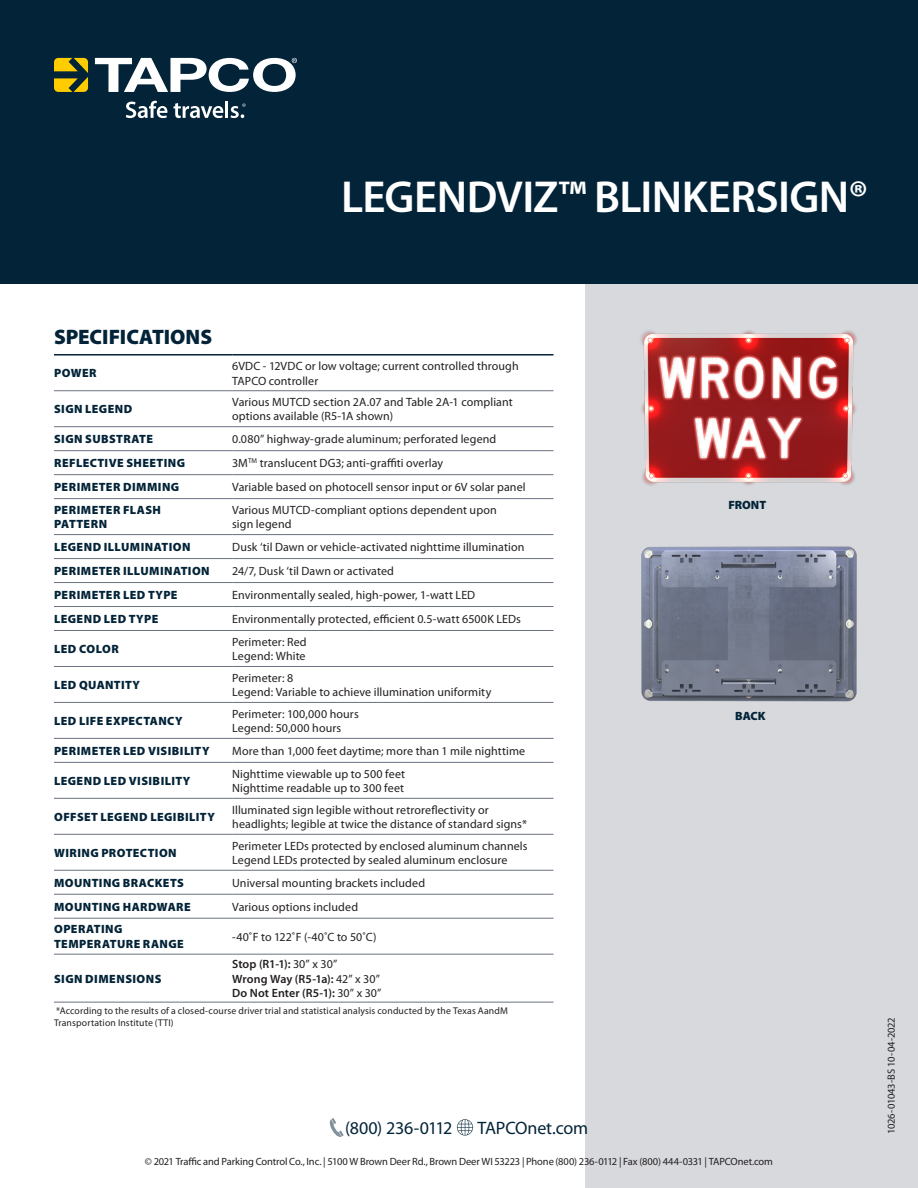
<style>
.page{position:relative;width:918px;height:1188px;background:#fff}
.page>*{position:absolute;margin:0;border:0;box-sizing:border-box;transform-origin:0 0}
.Document_Header{font:600 45px "Myriad Pro";letter-spacing:-.01em;color:#fff}
.Chart_Title{font:900 21px "Myriad Pro";color:#032438}
.Main_TOC_body{font:18px "Myriad Pro";letter-spacing:-.01em;color:#032438}
.Chart_Body{font:12px/14.4px "Myriad Pro";letter-spacing:.005em;color:#231f20}
.Chart_Header{font:900 12px/14.4px "Myriad Pro";letter-spacing:.035em;color:#032438}
.Chart_Body-2{font:600 12px "Myriad Pro";letter-spacing:.01em;color:#231f20}
.Image_Callout{font:900 12px "Myriad Pro";color:#032438}
.Modification_Date{font:10.5px "Myriad Pro";letter-spacing:-.015em;color:#231f20}
.Chart_Header-2{font:9.75px/11.7px "Myriad Pro";letter-spacing:.015em;color:#231f20}
.s1{font-weight:400}
</style>
<div class="page">
<div style="left:585px;top:266px;width:333px;height:922px;background:#d7d9dd"></div>
<div style="left:0;top:0;width:918px;height:284px;background:#032438"></div>
<svg style="left:54px;top:58px;width:34px;height:34px"></svg>
<svg style="left:126px;top:101px;width:41px;height:17px"></svg>
<svg style="left:95px;top:58px;width:202px;height:34px"></svg>
<svg style="left:174px;top:101px;width:72px;height:17px"></svg>
<svg style="left:329px;top:1118px;width:15px;height:19px"></svg>
<svg style="left:457px;top:1119px;width:16px;height:17px"></svg>
<hr style="left:54px;top:354px;width:178px;height:2px;background:#032438">
<hr style="left:232px;top:354px;width:322px;height:2px;background:#032438">
<hr style="left:54px;top:390px;width:178px;height:1px;background:#6a717f">
<hr style="left:232px;top:390px;width:322px;height:1px;background:#6a717f">
<hr style="left:54px;top:426px;width:178px;height:1px;background:#6a717f">
<hr style="left:232px;top:426px;width:322px;height:1px;background:#6a717f">
<hr style="left:54px;top:450px;width:178px;height:1px;background:#6a717f">
<hr style="left:232px;top:450px;width:322px;height:1px;background:#6a717f">
<hr style="left:54px;top:474px;width:178px;height:1px;background:#6a717f">
<hr style="left:232px;top:474px;width:322px;height:1px;background:#6a717f">
<hr style="left:54px;top:498px;width:178px;height:1px;background:#6a717f">
<hr style="left:232px;top:498px;width:322px;height:1px;background:#6a717f">
<hr style="left:54px;top:534px;width:178px;height:1px;background:#6a717f">
<hr style="left:232px;top:534px;width:322px;height:1px;background:#6a717f">
<hr style="left:54px;top:558px;width:178px;height:1px;background:#6a717f">
<hr style="left:232px;top:558px;width:322px;height:1px;background:#6a717f">
<hr style="left:54px;top:582px;width:178px;height:1px;background:#6a717f">
<hr style="left:232px;top:582px;width:322px;height:1px;background:#6a717f">
<hr style="left:54px;top:606px;width:178px;height:1px;background:#6a717f">
<hr style="left:232px;top:606px;width:322px;height:1px;background:#6a717f">
<hr style="left:54px;top:630px;width:178px;height:1px;background:#6a717f">
<hr style="left:232px;top:630px;width:322px;height:1px;background:#6a717f">
<hr style="left:54px;top:666px;width:178px;height:1px;background:#6a717f">
<hr style="left:232px;top:666px;width:322px;height:1px;background:#6a717f">
<hr style="left:54px;top:702px;width:178px;height:1px;background:#6a717f">
<hr style="left:232px;top:702px;width:322px;height:1px;background:#6a717f">
<hr style="left:54px;top:738px;width:178px;height:1px;background:#6a717f">
<hr style="left:232px;top:738px;width:322px;height:1px;background:#6a717f">
<hr style="left:54px;top:762px;width:178px;height:1px;background:#6a717f">
<hr style="left:232px;top:762px;width:322px;height:1px;background:#6a717f">
<hr style="left:54px;top:798px;width:178px;height:1px;background:#6a717f">
<hr style="left:232px;top:798px;width:322px;height:1px;background:#6a717f">
<hr style="left:54px;top:834px;width:178px;height:1px;background:#6a717f">
<hr style="left:232px;top:834px;width:322px;height:1px;background:#6a717f">
<hr style="left:54px;top:870px;width:178px;height:1px;background:#6a717f">
<hr style="left:232px;top:870px;width:322px;height:1px;background:#6a717f">
<hr style="left:54px;top:894px;width:178px;height:1px;background:#6a717f">
<hr style="left:232px;top:894px;width:322px;height:1px;background:#6a717f">
<hr style="left:54px;top:918px;width:178px;height:1px;background:#6a717f">
<hr style="left:232px;top:918px;width:322px;height:1px;background:#6a717f">
<hr style="left:54px;top:954px;width:178px;height:1px;background:#6a717f">
<hr style="left:232px;top:954px;width:322px;height:1px;background:#6a717f">
<hr style="left:54px;top:1002px;width:178px;height:1px;background:#6a717f">
<hr style="left:232px;top:1002px;width:322px;height:1px;background:#6a717f">
<img style="left:641px;top:330px;width:216px;height:156px">
<img style="left:641px;top:546px;width:216px;height:156px">
<p class="Document_Header" style="left:341px;top:168px;width:529px">LEGENDVIZ™ BLINKERSIGN®</p>
<p class="Chart_Title" style="left:54px;top:323px;width:160px">SPECIFICATIONS</p>
<p class="Chart_Header" style="left:54px;top:366px;width:44px">POWER</p>
<p class="Chart_Body" style="left:232px;top:359px;width:288px">6VDC - 12VDC or low voltage; current controlled through<br>TAPCO controller</p>
<p class="Chart_Header" style="left:54px;top:401px;width:80px">SIGN LEGEND</p>
<p class="Chart_Body" style="left:232px;top:395px;width:282px">Various MUTCD section 2A.07 and Table 2A-1 compliant options available (R5-1A shown)</p>
<p class="Chart_Header" style="left:54px;top:431px;width:100px">SIGN SUBSTRATE</p>
<p class="Chart_Body" style="left:232px;top:432px;width:266px">0.080” highway-grade aluminum; perforated legend</p>
<p class="Chart_Header" style="left:54px;top:455px;width:133px">REFLECTIVE SHEETING</p>
<p class="Chart_Body" style="left:232px;top:456px;width:212px">3M<sup>TM</sup> translucent DG3; anti-graffiti overlay</p>
<p class="Chart_Header" style="left:54px;top:479px;width:127px">PERIMETER DIMMING</p>
<p class="Chart_Body" style="left:232px;top:480px;width:295px">Variable based on photocell sensor input or 6V solar panel</p>
<p class="Chart_Header" style="left:54px;top:502px;width:108px">PERIMETER FLASH<br>PATTERN</p>
<p class="Chart_Body" style="left:232px;top:502px;width:266px">Various MUTCD-compliant options dependent upon sign legend</p>
<p class="Chart_Header" style="left:54px;top:539px;width:138px">LEGEND ILLUMINATION</p>
<p class="Chart_Body" style="left:232px;top:540px;width:294px">Dusk ‘til Dawn or vehicle-activated nighttime illumination</p>
<p class="Chart_Header" style="left:54px;top:563px;width:157px">PERIMETER ILLUMINATION</p>
<p class="Chart_Body" style="left:232px;top:564px;width:163px">24/7, Dusk ‘til Dawn or activated</p>
<p class="Chart_Header" style="left:54px;top:587px;width:125px">PERIMETER LED TYPE</p>
<p class="Chart_Body" style="left:232px;top:588px;width:245px">Environmentally sealed, high-power, 1-watt LED</p>
<p class="Chart_Header" style="left:54px;top:611px;width:106px">LEGEND LED TYPE</p>
<p class="Chart_Body" style="left:232px;top:612px;width:290px">Environmentally protected, efficient 0.5-watt 6500K LEDs</p>
<p class="Chart_Header" style="left:54px;top:641px;width:66px">LED COLOR</p>
<p class="Chart_Body" style="left:232px;top:634px;width:76px">Perimeter: Red</p>
<p class="Chart_Body" style="left:232px;top:649px;width:75px">Legend: White</p>
<p class="Chart_Header" style="left:54px;top:677px;width:88px">LED QUANTITY</p>
<p class="Chart_Header" style="left:54px;top:713px;width:130px">LED LIFE EXPECTANCY</p>
<p class="Chart_Body" style="left:232px;top:670px;width:63px">Perimeter: 8</p>
<p class="Chart_Body" style="left:232px;top:685px;width:261px">Legend: Variable to achieve illumination uniformity</p>
<p class="Chart_Body" style="left:232px;top:706px;width:128px">Perimeter: 100,000 hours</p>
<p class="Chart_Body" style="left:232px;top:721px;width:111px">Legend: 50,000 hours</p>
<p class="Chart_Header" style="left:54px;top:743px;width:157px">PERIMETER LED VISIBILITY</p>
<p class="Chart_Body" style="left:232px;top:743px;width:295px">More than 1,000 feet daytime; more than 1 mile nighttime</p>
<p class="Chart_Header" style="left:54px;top:773px;width:138px">LEGEND LED VISIBILITY</p>
<p class="Chart_Body" style="left:232px;top:766px;width:174px">Nighttime viewable up to 500 feet<br>Nighttime readable up to 300 feet</p>
<p class="Chart_Header" style="left:54px;top:809px;width:162px">OFFSET LEGEND LEGIBILITY</p>
<p class="Chart_Body" style="left:232px;top:802px;width:296px">Illuminated sign legible without retroreflectivity or headlights; legible at twice the distance of standard signs*</p>
<p class="Chart_Header" style="left:54px;top:845px;width:124px">WIRING PROTECTION</p>
<p class="Chart_Body" style="left:232px;top:838px;width:297px">Perimeter LEDs protected by enclosed aluminum channels<br>Legend LEDs protected by sealed aluminum enclosure</p>
<p class="Chart_Header" style="left:54px;top:875px;width:131px">MOUNTING BRACKETS</p>
<p class="Chart_Body" style="left:232px;top:875px;width:194px">Universal mounting brackets included</p>
<p class="Chart_Header" style="left:54px;top:899px;width:138px">MOUNTING HARDWARE</p>
<p class="Chart_Body" style="left:232px;top:899px;width:127px">Various options included</p>
<p class="Chart_Header" style="left:54px;top:922px;width:131px">OPERATING<br>TEMPERATURE RANGE</p>
<p class="Chart_Body" style="left:232px;top:929px;width:146px">-40˚F to 122˚F (-40˚C to 50˚C)</p>
<p class="Chart_Header" style="left:54px;top:971px;width:109px">SIGN DIMENSIONS</p>
<p class="Chart_Body-2" style="left:232px;top:957px;width:107px">Stop (R1-1): <span class="s1">30” x 30”</span></p>
<p class="Chart_Body-2" style="left:232px;top:971px;width:149px">Wrong Way (R5-1a): <span class="s1">42” x 30”</span></p>
<p class="Chart_Body-2" style="left:232px;top:985px;width:151px">Do Not Enter (R5-1): <span class="s1">30” x 30”</span></p>
<p class="Chart_Header-2" style="left:54px;top:1005px;width:456px">*According to the results of a closed-course driver trial and statistical analysis conducted by the Texas AandM<br>Transportation Institute (TTI)</p>
<p class="Main_TOC_body" style="left:345px;top:1117px;width:109px">(800) 236-0112</p>
<p class="Main_TOC_body" style="left:478px;top:1117px;width:112px">TAPCOnet.com</p>
<p class="Image_Callout" style="left:728px;top:496px;width:39px">FRONT</p>
<p class="Image_Callout" style="left:735px;top:708px;width:32px">BACK</p>
<p class="Modification_Date" style="left:145px;top:1155px;width:630px">© 2021 Traffic and Parking Control Co., Inc. | 5100 W Brown Deer Rd., Brown Deer WI 53223 | Phone (800) 236-0112 | Fax (800) 444-0331 | TAPCOnet.com</p>
<p class="Modification_Date" style="left:885px;top:1134px;width:118px;rotate:-90deg">1026-01043-BS 10-04-2022</p>
</div>
